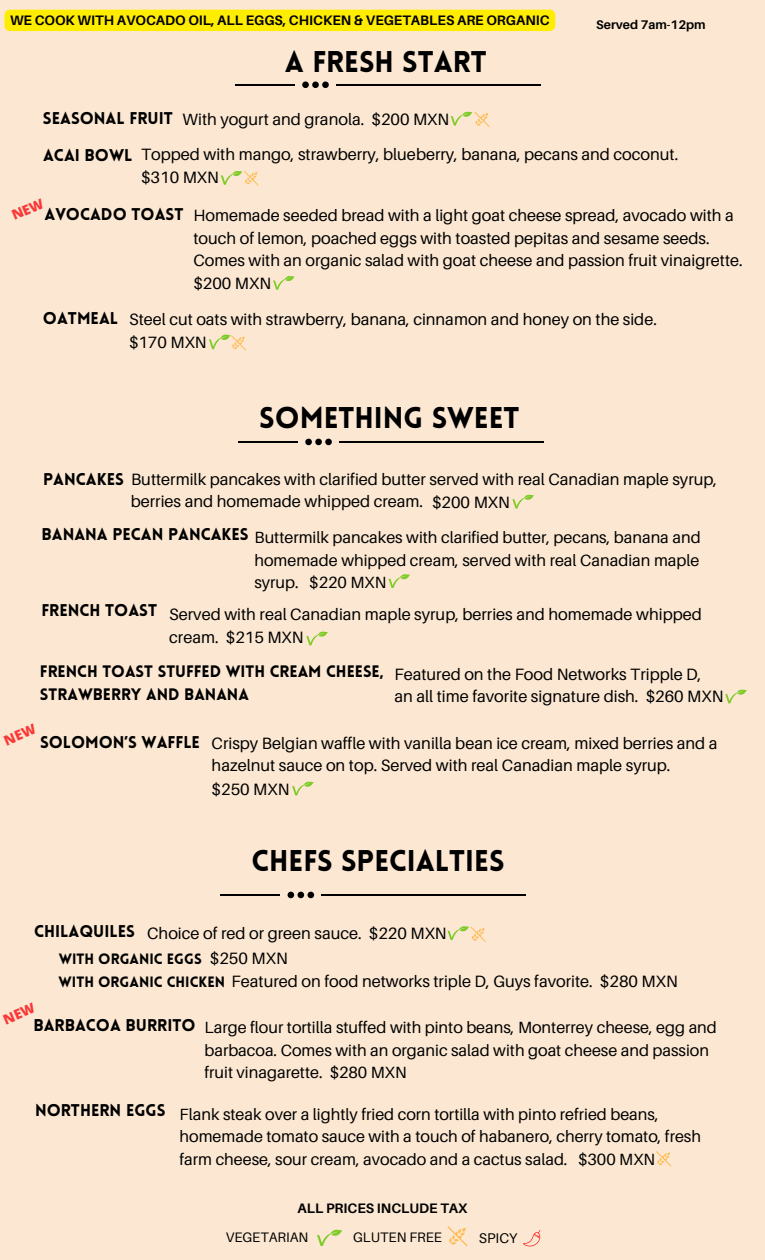
<style>
.page{position:relative;width:765px;height:1260px;background:#fce8d2}
.page>*{position:absolute;margin:0;border:0;box-sizing:border-box;transform-origin:0 0}
.t1{font:900 29.38px "Lovelo";color:#000}
.t2{font:900 16.62px "Lovelo";color:#000}
.t3{font:16.38px/22.5px "Aileron";color:#000}
.t4{font:16.25px/22.5px "Aileron";color:#000}
.t5{font:900 16.25px/22.5px "Lovelo";color:#000}
.t6{font:900 14.62px "Lovelo";color:#000}
.t7{font:14.12px "Aileron";color:#000}
.t8{font:700 13.75px "Aileron";color:#000}
.t9{font:13.75px "Aileron";color:#000}
.t10{font:700 12.5px "Aileron";color:#000}
.s1{font-family:"Lovelo";font-weight:900;font-size:16.62px}
</style>
<div class="page">
<svg style="left:451px;top:111px;width:39px;height:16px"></svg>
<svg style="left:221px;top:171px;width:38px;height:15px"></svg>
<svg style="left:209px;top:334px;width:37px;height:16px"></svg>
<svg style="left:292px;top:781px;width:22px;height:14px"></svg>
<svg style="left:725px;top:689px;width:22px;height:14px"></svg>
<svg style="left:306px;top:631px;width:22px;height:14px"></svg>
<hr style="left:221px;top:894px;width:59px;height:1px;background:#000">
<hr style="left:322px;top:894px;width:204px;height:1px;background:#000">
<svg style="left:288px;top:892px;width:26px;height:6px"></svg>
<hr style="left:238px;top:441px;width:60px;height:1px;background:#000">
<hr style="left:339px;top:441px;width:205px;height:1px;background:#000">
<svg style="left:305px;top:439px;width:27px;height:6px"></svg>
<hr style="left:235px;top:84px;width:59px;height:1px;background:#000">
<hr style="left:336px;top:84px;width:205px;height:1px;background:#000">
<svg style="left:302px;top:81px;width:27px;height:7px"></svg>
<svg style="left:388px;top:574px;width:22px;height:14px"></svg>
<svg style="left:512px;top:494px;width:22px;height:15px"></svg>
<svg style="left:447px;top:926px;width:39px;height:16px"></svg>
<svg style="left:656px;top:1151px;width:15px;height:16px"></svg>
<svg style="left:273px;top:276px;width:22px;height:14px"></svg>
<svg style="left:523px;top:1230px;width:18px;height:16px"></svg>
<svg style="left:317px;top:1229px;width:25px;height:17px"></svg>
<svg style="left:447px;top:1226px;width:21px;height:20px"></svg>
<div style="left:5px;top:10px;width:550px;height:21px;background:#ffed00"></div>
<p class="t8" style="left:10px;top:11px;width:541px">WE COOK WITH AVOCADO OIL, ALL EGGS, CHICKEN &amp; VEGETABLES ARE ORGANIC</p>
<h3 class="t1" style="left:285px;top:50px;width:204px">A FRESH START</h3>
<p class="t2" style="left:43px;top:112px;width:131px">SEASONAL FRUIT</p>
<h2 class="t3" style="left:182px;top:108px;width:268px">With yogurt and granola. $200 MXN</h2>
<p class="t10" style="left:596px;top:16px;width:111px">Served 7am-12pm</p>
<h6 class="t2" style="left:43px;top:148px;width:91px">ACAI BOWL</h6>
<p class="t3" style="left:141px;top:143px;width:539px;line-height:22.9px">Topped with mango, strawberry, blueberry, banana, pecans and coconut. $310 MXN</p>
<p class="t2" style="left:45px;top:207px;width:140px">AVOCADO TOAST</p>
<h2 class="t3" style="left:193px;top:204px;width:551px">Homemade seeded bread with a light goat cheese spread, avocado with a touch of lemon, poached eggs with toasted pepitas and sesame seeds.<br>Comes with an organic salad with goat cheese and passion fruit vinaigrette. $200 MXN</h2>
<p class="t2" style="left:43px;top:312px;width:77px">OATMEAL</p>
<p class="t3" style="left:129px;top:308px;width:529px">Steel cut oats with strawberry, banana, cinnamon and honey on the side. $170 MXN</p>
<h6 class="t1" style="left:259px;top:406px;width:262px">SOMETHING SWEET</h6>
<h3 class="t3" style="left:43px;top:468px;width:675px"><span class="s1">PANCAKES</span> Buttermilk pancakes with clarified butter served with real Canadian maple syrup,</h3>
<p class="t3" style="left:131px;top:490px;width:294px">berries and homemade whipped cream.</p>
<p class="t3" style="left:432px;top:490px;width:79px">$200 MXN</p>
<h6 class="t2" style="left:42px;top:528px;width:209px">BANANA PECAN PANCAKES</h6>
<h4 class="t4" style="left:254px;top:526px;width:448px;text-align:justify">Buttermilk pancakes with clarified butter, pecans, banana and homemade whipped cream, served with real Canadian maple syrup. $220 MXN</h4>
<h3 class="t2" style="left:41px;top:604px;width:117px">FRENCH TOAST</h3>
<p class="t3" style="left:169px;top:603px;width:534px">Served with real Canadian maple syrup, berries and homemade whipped cream. $215 MXN</p>
<p class="t5" style="left:40px;top:662px;width:345px">FRENCH TOAST STUFFED WITH CREAM CHEESE,<br>STRAWBERRY AND BANANA</p>
<p class="t3" style="left:394px;top:662px;width:331px">Featured on the Food Networks Tripple D, an all time favorite signature dish. $260 MXN</p>
<h6 class="t3" style="left:212px;top:731px;width:507px">Crispy Belgian waffle with vanilla bean ice cream, mixed berries and a hazelnut sauce on top. Served with real Canadian maple syrup.</h6>
<h6 class="t2" style="left:40px;top:735px;width:162px">SOLOMON’S WAFFLE</h6>
<h3 class="t3" style="left:212px;top:777px;width:79px">$250 MXN</h3>
<p class="t1" style="left:252px;top:849px;width:254px">CHEFS SPECIALTIES</p>
<p class="t2" style="left:34px;top:925px;width:102px">CHILAQUILES</p>
<h3 class="t3" style="left:147px;top:922px;width:301px">Choice of red or green sauce. $220 MXN</h3>
<h6 class="t6" style="left:59px;top:953px;width:145px">WITH ORGANIC EGGS</h6>
<p class="t6" style="left:59px;top:976px;width:168px">WITH ORGANIC CHICKEN</p>
<h5 class="t3" style="left:232px;top:970px;width:448px">Featured on food networks triple D, Guys favorite. $280 MXN</h5>
<p class="t3" style="left:210px;top:947px;width:79px">$250 MXN</p>
<h5 class="t2" style="left:33px;top:1019px;width:164px">BARBACOA BURRITO</h5>
<h6 class="t4" style="left:204px;top:1016px;width:514px">Large flour tortilla stuffed with pinto beans, Monterrey cheese, egg and barbacoa. Comes with an organic salad with goat cheese and passion fruit vinagarette. $280 MXN</h6>
<h3 class="t2" style="left:35px;top:1104px;width:132px">NORTHERN EGGS</h3>
<h6 class="t4" style="left:180px;top:1103px;width:523px">Flank steak over a lightly fried corn tortilla with pinto refried beans, homemade tomato sauce with a touch of habanero, cherry tomato, fresh farm cheese, sour cream, avocado and a cactus salad. $300 MXN</h6>
<h1 class="t8" style="left:297px;top:1200px;width:172px">ALL PRICES INCLUDE TAX</h1>
<p class="t9" style="left:226px;top:1228px;width:84px">VEGETARIAN</p>
<h3 class="t9" style="left:353px;top:1228px;width:90px">GLUTEN FREE</h3>
<h4 class="t7" style="left:479px;top:1229px;width:40px">SPICY</h4>
</div>
